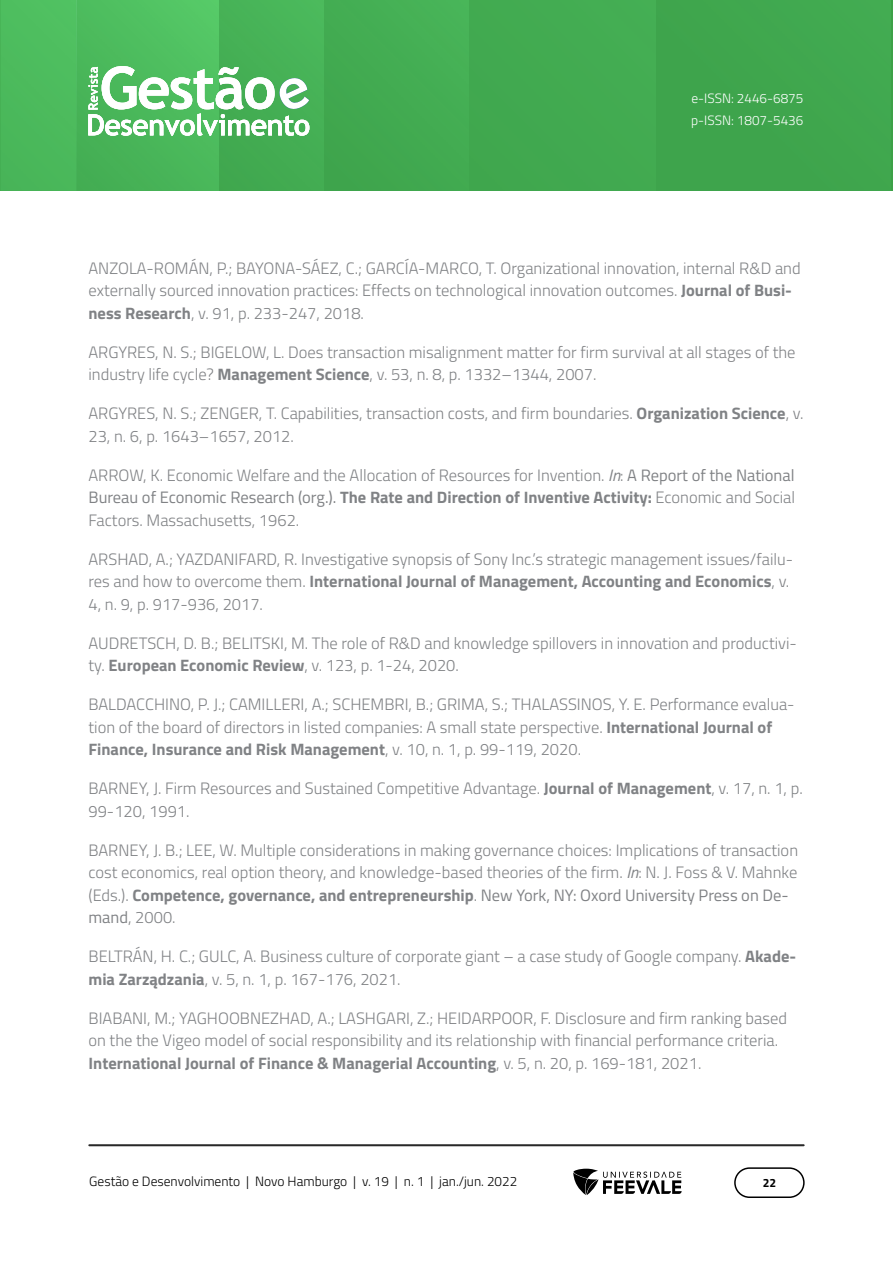
<style>
.page{position:relative;width:893px;height:1263px;background:#fff}
.page>*{position:absolute;margin:0;border:0;box-sizing:border-box;transform-origin:0 0}
.Referências{font:300 16.5px/22.5px "Titillium Web";color:#808285}
.t1{font:300 13.5px "Titillium Web";color:#000}
.t2{font:300 13.5px/22.5px "Titillium Web";color:#fff}
.t3{font:700 12px "Titillium Web";color:#000}
.s1{font-weight:700}
.s2{font-weight:400;font-style:italic}
.s3{font-weight:400}
</style>
<div class="page">
<img style="left:0;top:0;width:890px;height:191px">
<hr style="left:219px;top:0;width:1px;height:191px;background:#43ae53">
<img style="left:76px;top:0;width:1px;height:191px">
<hr style="left:657px;top:0;width:1px;height:191px;background:#3ea44c">
<hr style="left:89px;top:1144px;width:715px;height:2px;background:#282828">
<div style="left:734px;top:1167px;width:71px;height:31px;border:2px solid #000;border-radius:15px"></div>
<svg style="left:573px;top:1169px;width:109px;height:26px"></svg>
<svg style="left:88px;top:66px;width:221px;height:70px"></svg>
<p class="t2" style="left:691px;top:86px;width:114px">e-ISSN: 2446-6875 p-ISSN: 1807-5436</p>
<p class="Referências" style="left:88px;top:256px;width:714px">ANZOLA-ROMÁN, P.; BAYONA-SÁEZ, C.; GARCÍA-MARCO, T. Organizational innovation, internal R&amp;D and externally sourced innovation practices: Effects on technological innovation outcomes. <span class="s1">Journal of Busi&shy;ness Research</span>, v. 91, p. 233-247, 2018.</p>
<p class="Referências" style="left:88px;top:340px;width:709px">ARGYRES, N. S.; BIGELOW, L. Does transaction misalignment matter for firm survival at all stages of the industry life cycle? <span class="s1">Management Science</span>, v. 53, n. 8, p. 1332–1344, 2007.</p>
<p class="Referências" style="left:88px;top:401px;width:716px">ARGYRES, N. S.; ZENGER, T. Capabilities, transaction costs, and firm boundaries. <span class="s1">Organization Science</span>, v.<br>23, n. 6, p. 1643–1657, 2012.</p>
<p class="Referências" style="left:88px;top:463px;width:708px;text-align:justify">ARROW, K. Economic Welfare and the Allocation of Resources for Invention. <span class="s2">In</span>: <span class="s3">A Report of the National Bureau of Economic Research (org.).</span> <span class="s1">The Rate and Direction of Inventive Activity:</span> Economic and Social Factors. Massachusetts, 1962.</p>
<p class="Referências" style="left:88px;top:547px;width:706px">ARSHAD, A.; YAZDANIFARD, R. Investigative synopsis of Sony Inc.’s strategic management issues/failu&shy;res and how to overcome them. <span class="s1">International Journal of Management, Accounting and Economics</span>, v.<br>4, n. 9, p. 917-936, 2017.</p>
<p class="Referências" style="left:88px;top:631px;width:710px">AUDRETSCH, D. B.; BELITSKI, M. The role of R&amp;D and knowledge spillovers in innovation and productivi&shy;ty. <span class="s1">European Economic Review</span>, v. 123, p. 1-24, 2020.</p>
<p class="Referências" style="left:88px;top:692px;width:708px">BALDACCHINO, P. J.; CAMILLERI, A.; SCHEMBRI, B.; GRIMA, S.; THALASSINOS, Y. E. Performance evalua&shy;tion of the board of directors in listed companies: A small state perspective. <span class="s1">International Journal of<br>Finance, Insurance and Risk Management</span>, v. 10, n. 1, p. 99-119, 2020.</p>
<p class="Referências" style="left:88px;top:776px;width:716px">BARNEY, J. Firm Resources and Sustained Competitive Advantage. <span class="s1">Journal of Management</span>, v. 17, n. 1, p.<br>99-120, 1991.</p>
<p class="Referências" style="left:88px;top:838px;width:711px">BARNEY, J. B.; LEE, W. Multiple considerations in making governance choices: Implications of transaction cost economics, real option theory, and knowledge-based theories of the firm. <span class="s2">In</span>: N. J. Foss &amp; V. Mahnke (Eds.). <span class="s1">Competence, governance, and entrepreneurship</span>. <span class="s3">New York, NY: Oxord University Press on De&shy;mand</span>, 2000.</p>
<p class="Referências" style="left:88px;top:944px;width:709px">BELTRÁN, H. C.; GULC, A. Business culture of corporate giant – a case study of Google company. <span class="s1">Akade&shy;mia Zarządzania</span>, v. 5, n. 1, p. 167-176, 2021.</p>
<p class="Referências" style="left:88px;top:1006px;width:700px">BIABANI, M.; YAGHOOBNEZHAD, A.; LASHGARI, Z.; HEIDARPOOR, F. Disclosure and firm ranking based on the the Vigeo model of social responsibility and its relationship with financial performance criteria.<br><span class="s1">International Journal of Finance &amp; Managerial Accounting</span>, v. 5, n. 20, p. 169-181, 2021.</p>
<p class="t1" style="left:89px;top:1171px;width:429px">Gestão e Desenvolvimento | Novo Hamburgo | v. 19 | n. 1 | jan./jun. 2022</p>
<p class="t3" style="left:763px;top:1174px;width:15px">22</p>
</div>
